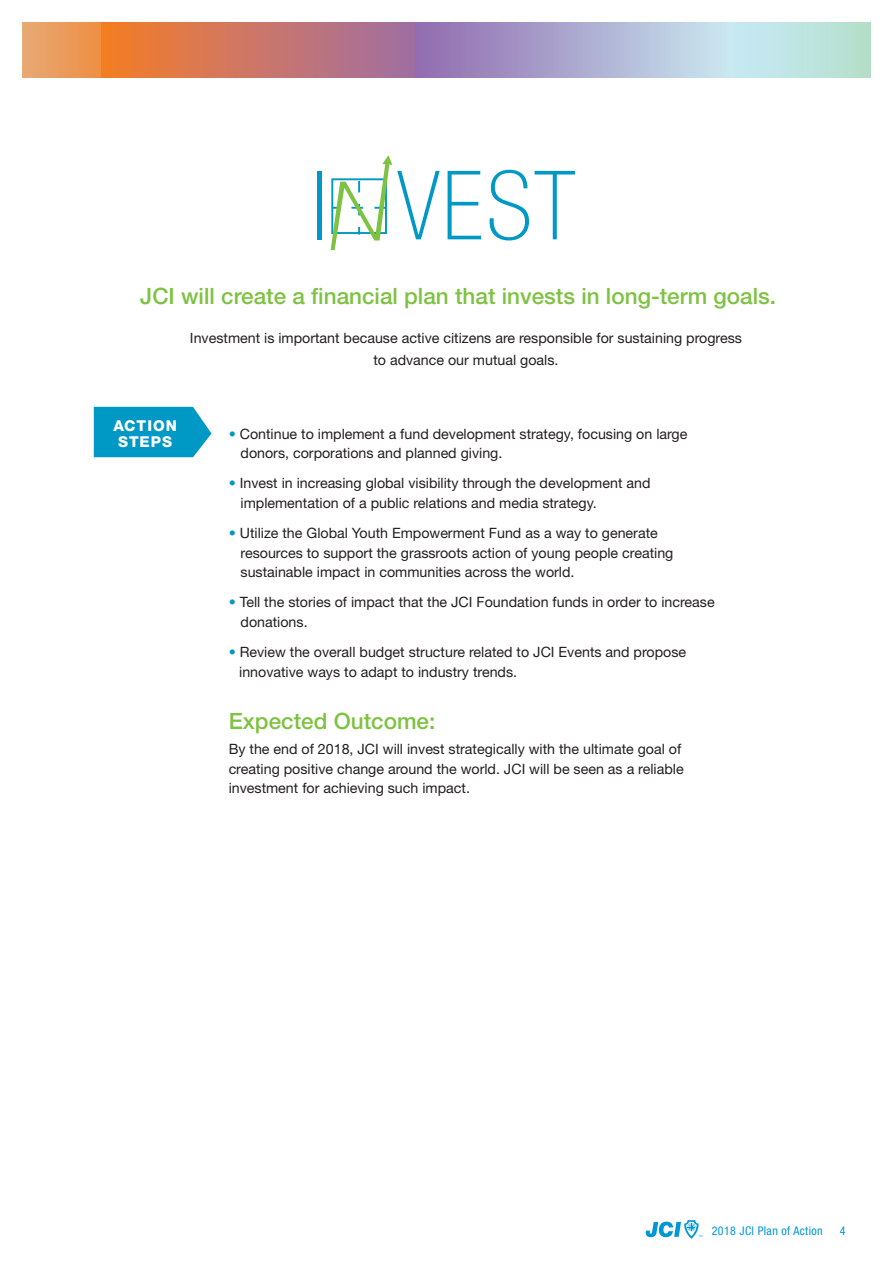
<style>
.page{position:relative;width:893px;height:1263px;background:#fff}
.page>*{position:absolute;margin:0;border:0;box-sizing:border-box;transform-origin:0 0}
.copy{font:500 22.5px "Helvetica Neue LT Pro";color:#7ec242}
.t1{font:800 15px "Helvetica Neue LT Pro";letter-spacing:.06em;color:#fff}
.copy-2{font:14.25px/19.5px "Helvetica Neue LT Pro";color:#231f20}
.t2{font:condensed 12px "Helvetica Neue";letter-spacing:.03em;color:#0097d8}
.s1{color:#0098c5}
</style>
<div class="page">
<svg style="left:646px;top:1220px;width:56px;height:19px"></svg>
<hr style="left:318px;top:171px;width:4px;height:68px;background:#0098c5">
<svg style="left:331px;top:155px;width:109px;height:95px"></svg>
<svg style="left:448px;top:171px;width:33px;height:68px"></svg>
<svg style="left:490px;top:170px;width:39px;height:70px"></svg>
<svg style="left:535px;top:171px;width:40px;height:68px"></svg>
<svg style="left:732px;top:22px;width:139px;height:56px;background:#bee4e0"></svg>
<svg style="left:22px;top:22px;width:79px;height:56px;background:#ea9b5c"></svg>
<div style="left:101px;top:5px;width:348px;height:73px;background:linear-gradient(to right,#f67d27,#966db4)"></div>
<div style="left:416px;top:15px;width:316px;height:63px;background:linear-gradient(to right,#906aae,#c9e8f1)"></div>
<div style="left:0;top:0;width:893px;height:22px;background:#fff"></div>
<svg style="left:94px;top:407px;width:117px;height:50px;background:#129fc9"></svg>
<p class="copy" style="left:140px;top:283px;width:637px">JCI will create a financial plan that invests in long-term goals.</p>
<p class="copy-2" style="left:190px;top:328px;width:553px">Investment is important because active citizens are responsible for sustaining progress</p>
<p class="copy-2" style="left:373px;top:350px;width:187px">to advance our mutual goals.</p>
<p class="t1" style="left:113px;top:417px;width:65px">ACTION</p>
<p class="t1" style="left:118px;top:433px;width:56px">STEPS</p>
<p class="copy-2" style="left:241px;top:423px;width:448px;text-indent:-12px"><span class="s1">•</span> Continue to implement a fund development strategy, focusing on large donors, corporations and planned giving.</p>
<p class="copy-2" style="left:241px;top:473px;width:411px;text-indent:-12px"><span class="s1">•</span> Invest in increasing global visibility through the development and implementation of a public relations and media strategy.</p>
<p class="copy-2" style="left:241px;top:523px;width:434px;text-indent:-12px"><span class="s1">•</span> Utilize the Global Youth Empowerment Fund as a way to generate resources to support the grassroots action of young people creating sustainable impact in communities across the world.</p>
<p class="copy-2" style="left:241px;top:592px;width:476px;text-indent:-12px"><span class="s1">•</span> Tell the stories of impact that the JCI Foundation funds in order to increase donations.</p>
<p class="copy-2" style="left:239px;top:642px;width:448px;text-indent:-10px"><span class="s1">•</span> Review the overall budget structure related to JCI Events and propose innovative ways to adapt to industry trends.</p>
<p class="copy" style="left:229px;top:707px;width:208px">Expected Outcome:</p>
<p class="copy-2" style="left:229px;top:739px;width:456px">By the end of 2018, JCI will invest strategically with the ultimate goal of creating positive change around the world. JCI will be seen as a reliable investment for achieving such impact.</p>
<p class="t2" style="left:712px;top:1223px;width:112px">2018 JCI Plan of Action</p>
<p class="t2" style="left:840px;top:1223px;width:7px">4</p>
</div>
